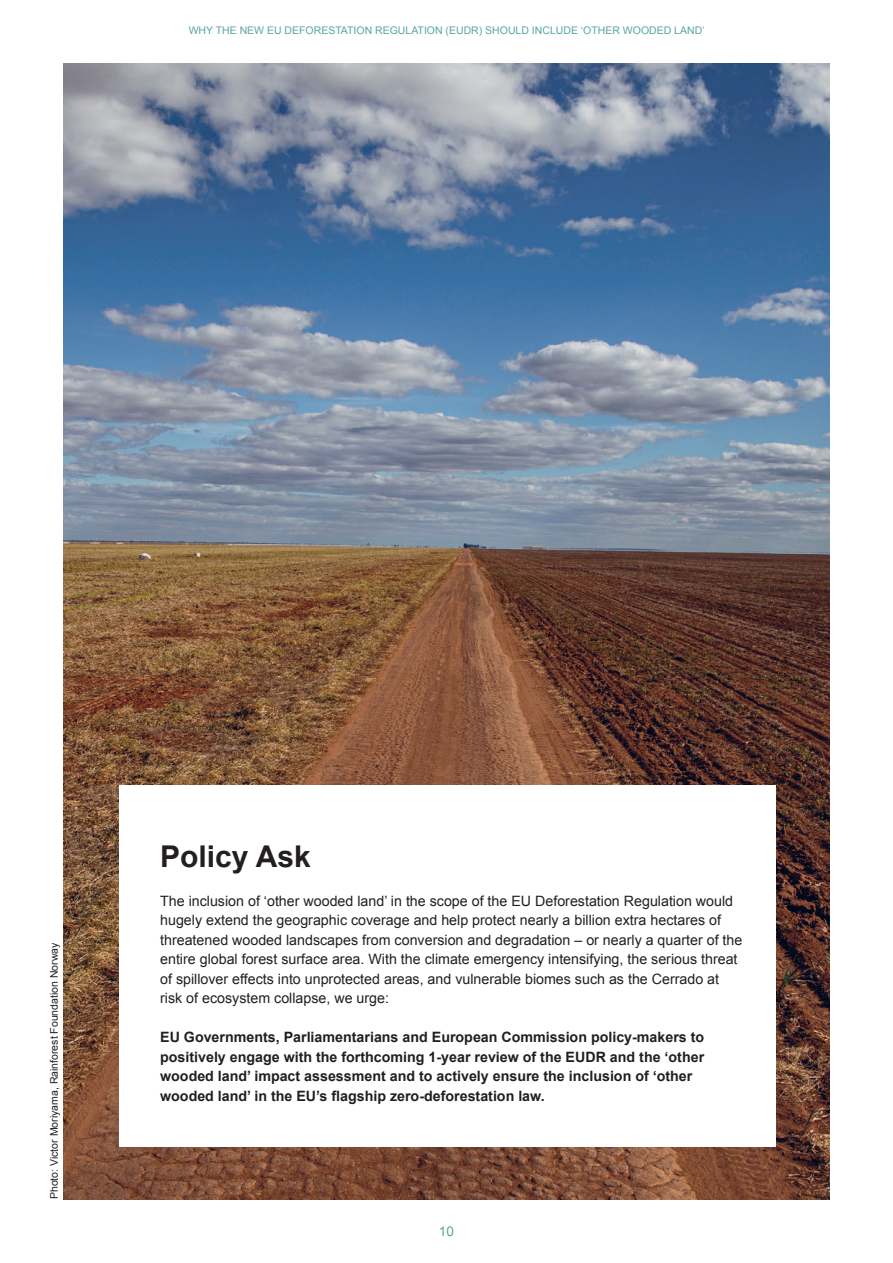
<style>
.page{position:relative;width:893px;height:1263px;background:#fff}
.page>*{position:absolute;margin:0;border:0;box-sizing:border-box;transform-origin:0 0}
.t1{font:700 30px "Arial";color:#231f20}
.t2{font:14.25px/19.5px "Arial";color:#231f20}
.t3{font:700 14.25px/19.5px "Arial";color:#231f20}
.t4{font:13.5px "Arial";color:#58a6a3}
.t5{font:10.5px "Arial";color:#58a6a3}
.t6{font:10.5px "Arial";color:#231f20}
</style>
<div class="page">
<img style="left:64px;top:64px;width:765px;height:1135px">
<div style="left:119px;top:785px;width:656px;height:362px;background:#fff"></div>
<p class="t5" style="left:189px;top:24px;width:517px">WHY THE NEW EU DEFORESTATION REGULATION (EUDR) SHOULD INCLUDE ‘OTHER WOODED LAND’</p>
<p class="t6" style="left:47px;top:1199px;width:258px;rotate:-90deg">Photo: Victor Moriyama, Rainforest Foundation Norway</p>
<h1 class="t1" style="left:160px;top:836px;width:152px">Policy Ask</h1>
<p class="t2" style="left:160px;top:891px;width:584px">The inclusion of ‘other wooded land’ in the scope of the EU Deforestation Regulation would hugely extend the geographic coverage and help protect nearly a billion extra hectares of threatened wooded landscapes from conversion and degradation – or nearly a quarter of the entire global forest surface area. With the climate emergency intensifying, the serious threat of spillover effects into unprotected areas, and vulnerable biomes such as the Cerrado at risk of ecosystem collapse, we urge:</p>
<p class="t3" style="left:160px;top:1028px;width:546px">EU Governments, Parliamentarians and European Commission policy-makers to positively engage with the forthcoming 1-year review of the EUDR and the ‘other wooded land’ impact assessment and to actively ensure the inclusion of ‘other wooded land’ in the EU’s flagship zero-deforestation law.</p>
<p class="t4" style="left:439px;top:1222px;width:17px">10</p>
</div>
